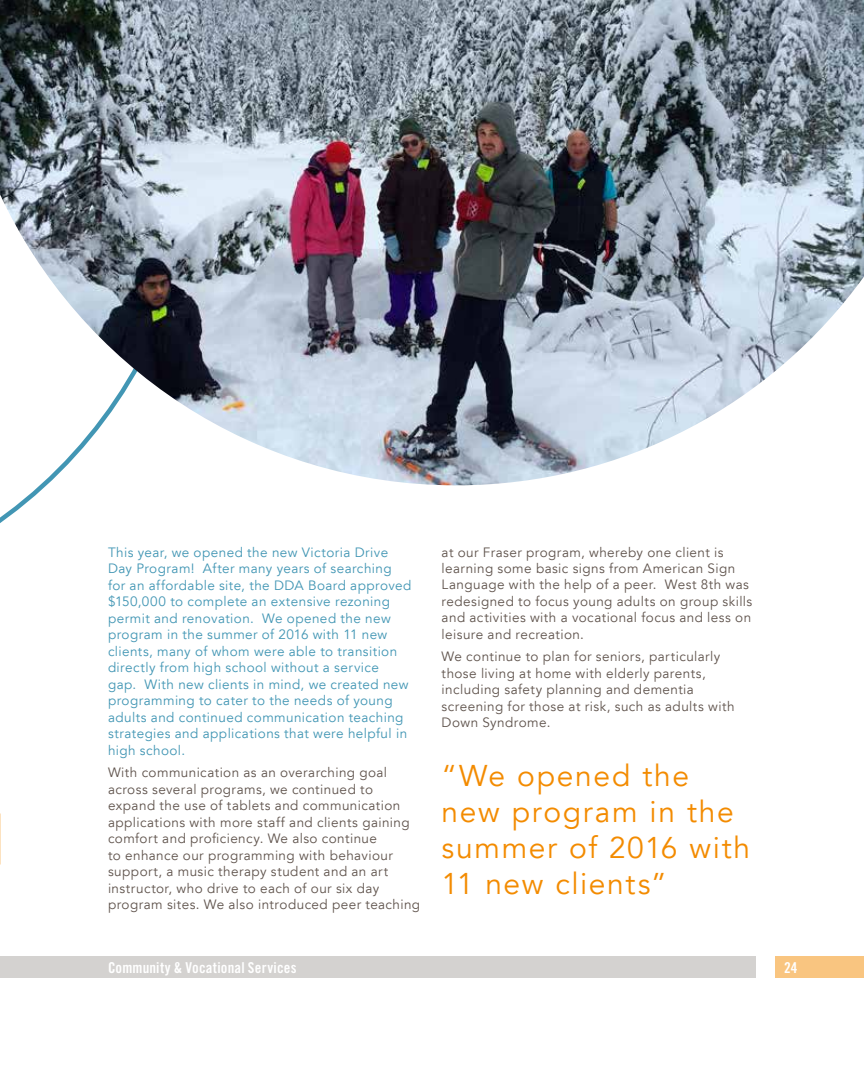
<style>
.page{position:relative;width:864px;height:1080px;background:#fff}
.page>*{position:absolute;margin:0;border:0;box-sizing:border-box;transform-origin:0 0}
.t1{font:30px/36px "Avenir LT";letter-spacing:.055em;color:#f38b00}
.t2{font:15px "Trade Gothic LT Std Bd Cn 20";letter-spacing:.01em;color:#fff}
.t3{font:13.5px/16.5px "Avenir LT";letter-spacing:.03em;color:#60544d}
.t4{font:13.5px/16.5px "Avenir LT";letter-spacing:.03em;color:#4296b4}
</style>
<div class="page">
<img style="left:0;top:0;width:864px;height:485px">
<div style="left:0;top:957px;width:756px;height:21px;background:#d4d2d0"></div>
<div style="left:775px;top:957px;width:89px;height:21px;background:#f9c580"></div>
<p class="t4" style="left:108px;top:544px;width:305px">This year, we opened the new Victoria Drive Day Program! After many years of searching for an affordable site, the DDA Board approved $150,000 to complete an extensive rezoning permit and renovation. We opened the new program in the summer of 2016 with 11 new clients, many of whom were able to transition directly from high school without a service<br>gap. With new clients in mind, we created new programming to cater to the needs of young adults and continued communication teaching strategies and applications that were helpful in high school.</p>
<p class="t3" style="left:108px;top:765px;width:314px">With communication as an overarching goal across several programs, we continued to expand the use of tablets and communication applications with more staff and clients gaining comfort and proficiency. We also continue<br>to enhance our programming with behaviour support, a music therapy student and an art instructor, who drive to each of our six day program sites. We also introduced peer teaching</p>
<p class="t3" style="left:442px;top:544px;width:312px">at our Fraser program, whereby one client is learning some basic signs from American Sign Language with the help of a peer. West 8th was redesigned to focus young adults on group skills and activities with a vocational focus and less on leisure and recreation.</p>
<p class="t3" style="left:442px;top:649px;width:294px">We continue to plan for seniors, particularly those living at home with elderly parents, including safety planning and dementia screening for those at risk, such as adults with Down Syndrome.</p>
<h1 class="t1" style="left:442px;top:758px;width:310px">“We opened the new program in the summer of 2016 with<br>11 new clients”</h1>
<p class="t2" style="left:108px;top:958px;width:190px">Community &amp; Vocational Services</p>
<p class="t2" style="left:784px;top:958px;width:15px">24</p>
</div>
